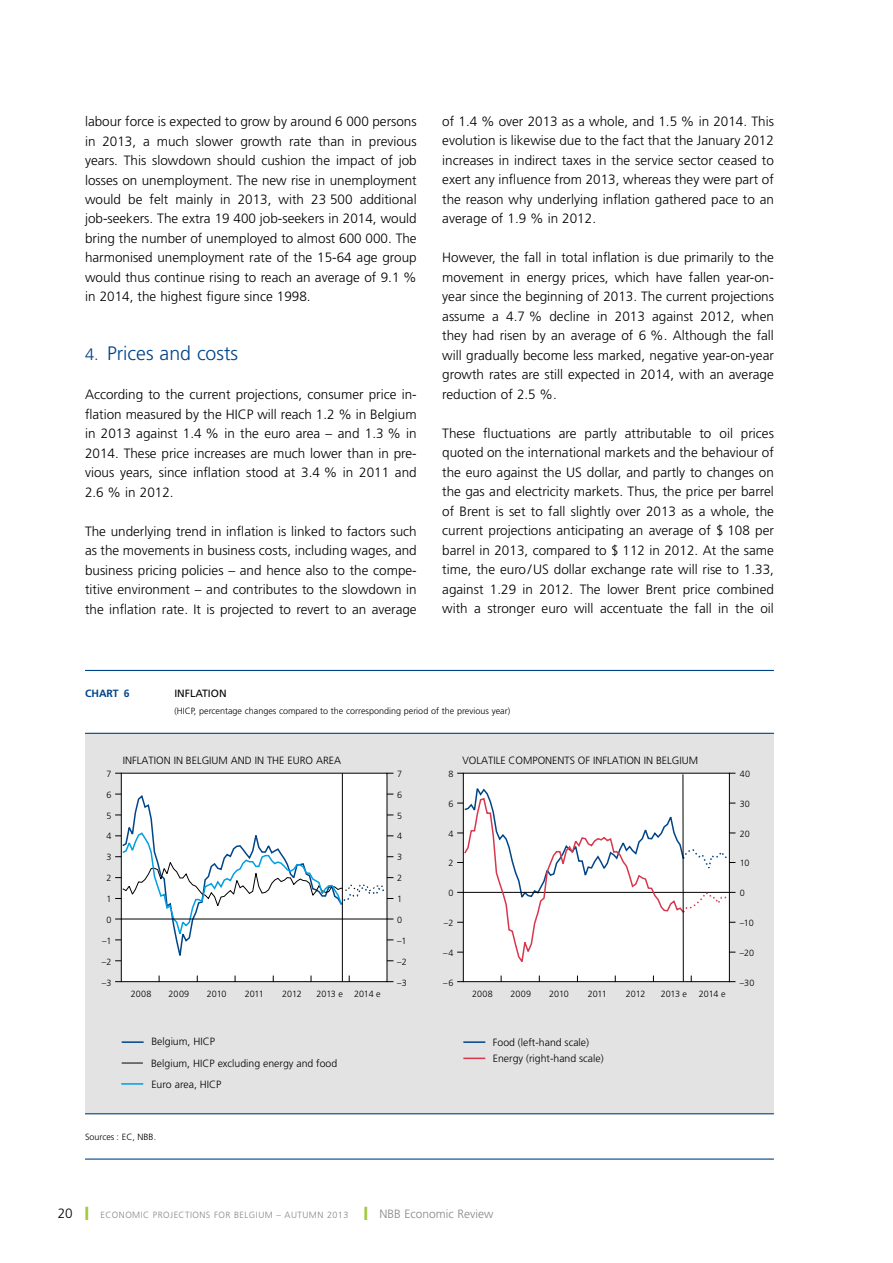
<style>
.page{position:relative;width:893px;height:1263px;background:#fff}
.page>*{position:absolute;margin:0;border:0;box-sizing:border-box;transform-origin:0 0}
.t1{font:300 19.5px "Frutiger LT";color:#048}
.t2{font:300 13.5px/19.5px "Frutiger LT";color:#000;text-align:justify}
.t3{font:300 10.5px "Frutiger LT";color:#000}
.t4{font:10.5px "Frutiger LT";color:#000}
.t5{font:700 10.5px "Frutiger LT";color:#048}
.t6{font:300 9px "Frutiger LT";color:#000}
.t7{font:300 9px "Frutiger LT";letter-spacing:.05em;color:#878787}
.s1{font-size:16.5px}
.s2{font-size:13.5px;color:#000}
.s3{color:#a2c740}
.s4{font-size:12px}
</style>
<div class="page">
<div style="left:85px;top:733px;width:689px;height:381px;background:#e3e3e3"></div>
<hr style="left:85px;top:670px;width:689px;height:1px;background:#048">
<hr style="left:85px;top:733px;width:689px;height:1px;background:#048">
<hr style="left:85px;top:1113px;width:689px;height:1px;background:#048">
<hr style="left:85px;top:1158px;width:689px;height:2px;background:#048">
<div style="left:121px;top:773px;width:266px;height:209px;background:#fff"></div>
<div style="left:463px;top:773px;width:266px;height:209px;background:#fff"></div>
<svg style="left:115px;top:793px;width:278px;height:171px"></svg>
<hr style="left:121px;top:919px;width:266px;height:1px;background:#000">
<svg style="left:457px;top:784px;width:278px;height:181px"></svg>
<hr style="left:122px;top:1041px;width:22px;height:2px;background:#048">
<hr style="left:121px;top:1083px;width:22px;height:2px;background:#009fe3">
<hr style="left:463px;top:1057px;width:22px;height:2px;background:#d8364d">
<hr style="left:463px;top:1041px;width:22px;height:2px;background:#048">
<hr style="left:683px;top:774px;width:1px;height:208px;background:#000">
<hr style="left:342px;top:773px;width:1px;height:209px;background:#000">
<svg style="left:122px;top:1063px;width:21px;height:1px"></svg>
<div style="left:121px;top:773px;width:266px;height:209px;border:1px solid #000"></div>
<div style="left:463px;top:773px;width:267px;height:209px;border:1px solid #000"></div>
<p class="t2" style="left:85px;top:112px;width:333px">labour force is expected to grow by around 6 000 persons in 2013, a much slower growth rate than in previous years. This slowdown should cushion the impact of job losses on unemployment. The new rise in unemployment would be felt mainly in 2013, with 23 500 additional job‑seekers. The extra 19 400 job‑seekers in 2014, would bring the number of unemployed to almost 600 000. The harmonised unemployment rate of the 15-64 age group would thus continue rising to reach an average of 9.1 % in 2014, the highest figure since 1998.</p>
<h1 class="t1" style="left:85px;top:342px;width:155px"><span class="s1">4.</span> Prices and costs</h1>
<p class="t2" style="left:85px;top:385px;width:333px">According to the current projections, consumer price in&shy;flation measured by the HICP will reach 1.2 % in Belgium in 2013 against 1.4 % in the euro area – and 1.3 % in 2014. These price increases are much lower than in pre&shy;vious years, since inflation stood at 3.4 % in 2011 and 2.6 % in 2012.</p>
<p class="t2" style="left:85px;top:521px;width:333px">The underlying trend in inflation is linked to factors such as the movements in business costs, including wages, and business pricing policies – and hence also to the compe&shy;titive environment – and contributes to the slowdown in the inflation rate. It is projected to revert to an average</p>
<p class="t2" style="left:442px;top:112px;width:333px">of 1.4 % over 2013 as a whole, and 1.5 % in 2014. This evolution is likewise due to the fact that the January 2012 increases in indirect taxes in the service sector ceased to exert any influence from 2013, whereas they were part of the reason why underlying inflation gathered pace to an average of 1.9 % in 2012.</p>
<p class="t2" style="left:442px;top:248px;width:333px">However, the fall in total inflation is due primarily to the movement in energy prices, which have fallen year-on&shy;year since the beginning of 2013. The current projections assume a 4.7 % decline in 2013 against 2012, when they had risen by an average of 6 %. Although the fall will gradually become less marked, negative year-on-year growth rates are still expected in 2014, with an average reduction of 2.5 %.</p>
<p class="t2" style="left:442px;top:424px;width:333px">These fluctuations are partly attributable to oil prices quoted on the international markets and the behaviour of the euro against the US dollar, and partly to changes on the gas and electricity markets. Thus, the price per barrel of Brent is set to fall slightly over 2013 as a whole, the current projections anticipating an average of $ 108 per barrel in 2013, compared to $ 112 in 2012. At the same time, the euro/ US dollar exchange rate will rise to 1.33, against 1.29 in 2012. The lower Brent price combined with a stronger euro will accentuate the fall in the oil</p>
<p class="t5" style="left:85px;top:687px;width:46px">Chart 6</p>
<p class="t4" style="left:174px;top:687px;width:54px">I NFLATION</p>
<p class="t6" style="left:174px;top:705px;width:337px">(HICP, percentage changes compared to the corresponding period of the previous year)</p>
<p class="t3" style="left:123px;top:755px;width:220px">INFLATION IN BELGIUM AND IN THE EURO AREA</p>
<p class="t3" style="left:462px;top:755px;width:237px">VOLATILE COMPONENTS OF INFLATION IN BELGIUM</p>
<p class="t6" style="left:106px;top:769px;width:7px">7</p>
<p class="t6" style="left:397px;top:769px;width:7px">7</p>
<p class="t6" style="left:448px;top:769px;width:7px">8</p>
<p class="t6" style="left:740px;top:769px;width:12px">40</p>
<p class="t6" style="left:106px;top:789px;width:7px">6</p>
<p class="t6" style="left:397px;top:789px;width:7px">6</p>
<p class="t6" style="left:448px;top:799px;width:7px">6</p>
<p class="t6" style="left:740px;top:799px;width:12px">30</p>
<p class="t6" style="left:106px;top:810px;width:7px">5</p>
<p class="t6" style="left:397px;top:810px;width:7px">5</p>
<p class="t6" style="left:106px;top:831px;width:7px">4</p>
<p class="t6" style="left:397px;top:831px;width:7px">4</p>
<p class="t6" style="left:448px;top:828px;width:7px">4</p>
<p class="t6" style="left:740px;top:828px;width:12px">20</p>
<p class="t6" style="left:106px;top:852px;width:7px">3</p>
<p class="t6" style="left:397px;top:852px;width:7px">3</p>
<p class="t6" style="left:448px;top:858px;width:7px">2</p>
<p class="t6" style="left:740px;top:858px;width:11px">10</p>
<p class="t6" style="left:106px;top:873px;width:7px">2</p>
<p class="t6" style="left:397px;top:873px;width:7px">2</p>
<p class="t6" style="left:106px;top:894px;width:7px">1</p>
<p class="t6" style="left:397px;top:894px;width:7px">1</p>
<p class="t6" style="left:448px;top:888px;width:7px">0</p>
<p class="t6" style="left:740px;top:888px;width:7px">0</p>
<p class="t6" style="left:106px;top:915px;width:7px">0</p>
<p class="t6" style="left:397px;top:915px;width:7px">0</p>
<p class="t6" style="left:444px;top:918px;width:11px">–2</p>
<p class="t6" style="left:740px;top:918px;width:16px">–10</p>
<p class="t6" style="left:102px;top:936px;width:11px">–1</p>
<p class="t6" style="left:397px;top:936px;width:11px">–1</p>
<p class="t6" style="left:443px;top:947px;width:12px">–4</p>
<p class="t6" style="left:740px;top:947px;width:16px">–20</p>
<p class="t6" style="left:102px;top:956px;width:11px">–2</p>
<p class="t6" style="left:397px;top:956px;width:11px">–2</p>
<p class="t6" style="left:102px;top:977px;width:11px">–3</p>
<p class="t6" style="left:397px;top:977px;width:11px">–3</p>
<p class="t6" style="left:443px;top:977px;width:12px">–6</p>
<p class="t6" style="left:740px;top:977px;width:16px">–30</p>
<p class="t6" style="left:131px;top:988px;width:22px">2008</p>
<p class="t6" style="left:169px;top:988px;width:22px">2009</p>
<p class="t6" style="left:207px;top:988px;width:21px">2010</p>
<p class="t6" style="left:245px;top:988px;width:21px">2011</p>
<p class="t6" style="left:282px;top:988px;width:21px">2012</p>
<p class="t6" style="left:316px;top:988px;width:66px">2013 e 2014 e</p>
<p class="t6" style="left:472px;top:988px;width:22px">2008</p>
<p class="t6" style="left:510px;top:988px;width:22px">2009</p>
<p class="t6" style="left:549px;top:988px;width:21px">2010</p>
<p class="t6" style="left:588px;top:988px;width:21px">2011</p>
<p class="t6" style="left:626px;top:988px;width:21px">2012</p>
<p class="t6" style="left:661px;top:988px;width:28px">2013 e</p>
<p class="t6" style="left:699px;top:988px;width:28px">2014 e</p>
<p class="t3" style="left:151px;top:1035px;width:65px">Belgium, HICP</p>
<p class="t3" style="left:151px;top:1079px;width:72px">Euro area, HICP</p>
<p class="t3" style="left:151px;top:1057px;width:188px">Belgium, HICP excluding energy and food</p>
<p class="t3" style="left:493px;top:1036px;width:98px">Food (left-hand scale)</p>
<p class="t3" style="left:493px;top:1052px;width:112px">Energy (right-hand scale)</p>
<p class="t6" style="left:85px;top:1131px;width:73px">Sources : EC, NBB.</p>
<p class="t7" style="left:58px;top:1210px;width:437px"><span class="s2">20</span> <span class="s3">❙</span> Ec onomic projections for Belgium – Autumn 2013 <span class="s3">❙</span> <span class="s4">NBB Economic Review</span></p>
</div>
